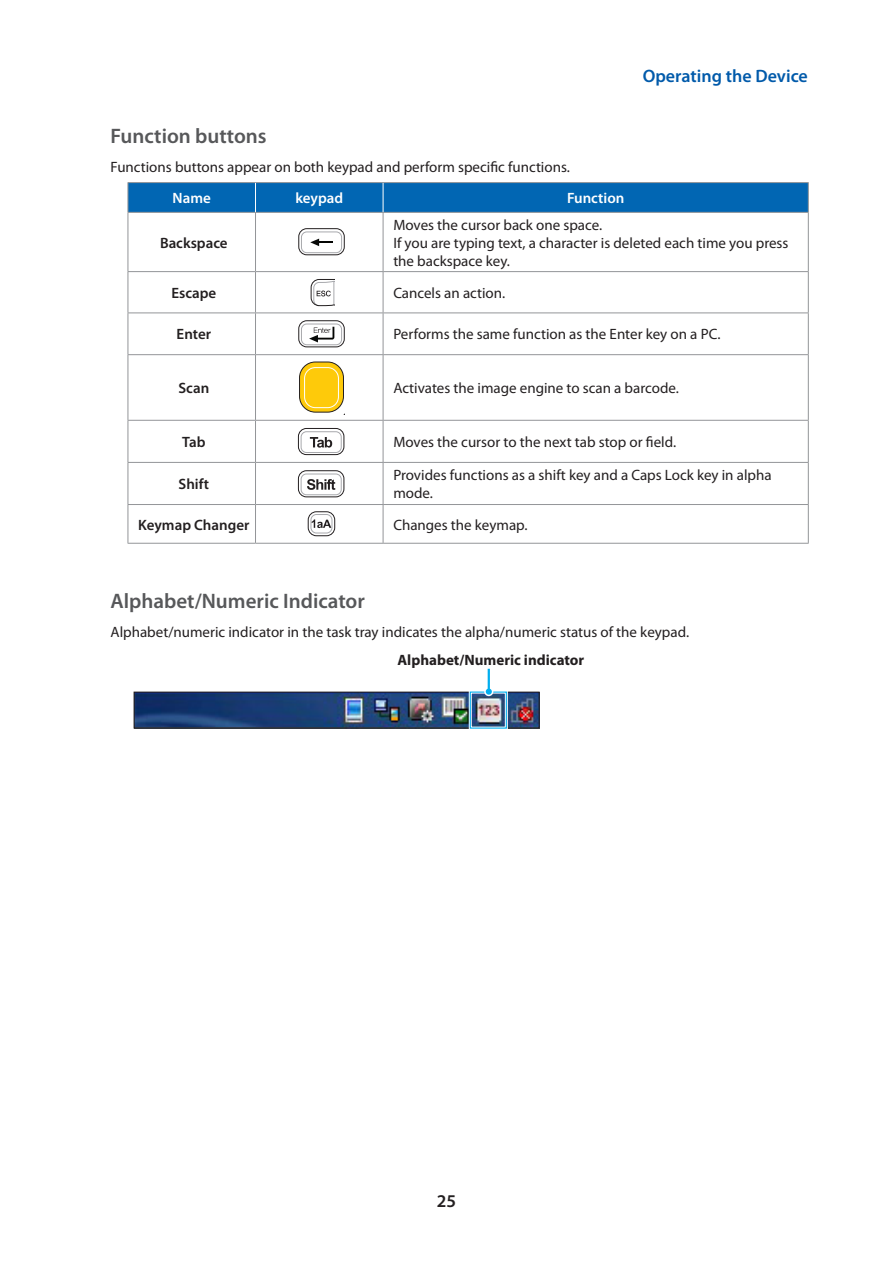
<style>
.page{position:relative;width:893px;height:1263px;background:#fff}
.page>*{position:absolute;margin:0;border:0;box-sizing:border-box;transform-origin:0 0}
.Heading_3{font:600 21px "Myriad Pro";color:#57585a}
.t1{font:600 18px "Myriad Pro";color:#015aaa}
.t2{font:600 18px "Myriad Pro";color:#231f20}
.table_body{font:15px/18px "Myriad Pro";color:#231f20}
.Body{font:15px "Myriad Pro";color:#231f20}
.table_head_2{font:600 15px "Myriad Pro";color:#231f20}
.t3{font:700 15px "Myriad Pro";color:#231f20}
.table_head{font:600 15px "Myriad Pro";color:#fff}
</style>
<div class="page">
<hr style="left:128px;top:182px;width:127px;height:1px;background:#939598">
<hr style="left:255px;top:182px;width:128px;height:1px;background:#939598">
<hr style="left:383px;top:182px;width:426px;height:1px;background:#939598">
<hr style="left:128px;top:212px;width:127px;height:1px;background:#939598">
<hr style="left:128px;top:213px;width:1px;height:58px;background:#939598">
<hr style="left:255px;top:212px;width:128px;height:1px;background:#939598">
<hr style="left:255px;top:213px;width:1px;height:58px;background:#939598">
<hr style="left:383px;top:212px;width:426px;height:1px;background:#939598">
<hr style="left:383px;top:213px;width:1px;height:58px;background:#939598">
<hr style="left:808px;top:213px;width:1px;height:58px;background:#939598">
<hr style="left:128px;top:271px;width:127px;height:1px;background:#939598">
<hr style="left:128px;top:272px;width:1px;height:40px;background:#939598">
<hr style="left:255px;top:271px;width:128px;height:1px;background:#939598">
<hr style="left:255px;top:272px;width:1px;height:40px;background:#939598">
<hr style="left:383px;top:271px;width:426px;height:1px;background:#939598">
<hr style="left:383px;top:272px;width:1px;height:40px;background:#939598">
<hr style="left:808px;top:272px;width:1px;height:40px;background:#939598">
<hr style="left:128px;top:312px;width:127px;height:1px;background:#939598">
<hr style="left:128px;top:313px;width:1px;height:41px;background:#939598">
<hr style="left:255px;top:312px;width:128px;height:1px;background:#939598">
<hr style="left:255px;top:313px;width:1px;height:41px;background:#939598">
<hr style="left:383px;top:312px;width:426px;height:1px;background:#939598">
<hr style="left:383px;top:313px;width:1px;height:41px;background:#939598">
<hr style="left:808px;top:313px;width:1px;height:41px;background:#939598">
<hr style="left:128px;top:354px;width:127px;height:1px;background:#939598">
<hr style="left:128px;top:355px;width:1px;height:65px;background:#939598">
<hr style="left:255px;top:354px;width:128px;height:1px;background:#939598">
<hr style="left:255px;top:355px;width:1px;height:65px;background:#939598">
<hr style="left:383px;top:354px;width:426px;height:1px;background:#939598">
<hr style="left:383px;top:355px;width:1px;height:65px;background:#939598">
<hr style="left:808px;top:355px;width:1px;height:65px;background:#939598">
<hr style="left:128px;top:420px;width:127px;height:1px;background:#939598">
<hr style="left:128px;top:421px;width:1px;height:41px;background:#939598">
<hr style="left:255px;top:420px;width:128px;height:1px;background:#939598">
<hr style="left:255px;top:421px;width:1px;height:41px;background:#939598">
<hr style="left:383px;top:420px;width:426px;height:1px;background:#939598">
<hr style="left:383px;top:421px;width:1px;height:41px;background:#939598">
<hr style="left:808px;top:421px;width:1px;height:41px;background:#939598">
<hr style="left:128px;top:462px;width:127px;height:1px;background:#939598">
<hr style="left:128px;top:463px;width:1px;height:41px;background:#939598">
<hr style="left:255px;top:462px;width:128px;height:1px;background:#939598">
<hr style="left:255px;top:463px;width:1px;height:41px;background:#939598">
<hr style="left:383px;top:462px;width:426px;height:1px;background:#939598">
<hr style="left:383px;top:463px;width:1px;height:41px;background:#939598">
<hr style="left:808px;top:463px;width:1px;height:41px;background:#939598">
<hr style="left:128px;top:504px;width:127px;height:1px;background:#939598">
<hr style="left:128px;top:505px;width:1px;height:38px;background:#939598">
<hr style="left:255px;top:504px;width:128px;height:1px;background:#939598">
<hr style="left:255px;top:505px;width:1px;height:38px;background:#939598">
<hr style="left:383px;top:504px;width:426px;height:1px;background:#939598">
<hr style="left:383px;top:505px;width:1px;height:38px;background:#939598">
<hr style="left:808px;top:505px;width:1px;height:38px;background:#939598">
<hr style="left:128px;top:543px;width:127px;height:1px;background:#939598">
<hr style="left:255px;top:543px;width:128px;height:1px;background:#939598">
<hr style="left:383px;top:543px;width:426px;height:1px;background:#939598">
<svg style="left:128px;top:183px;width:681px;height:29px;background:#0366b2"></svg>
<svg style="left:298px;top:228px;width:47px;height:28px"></svg>
<svg style="left:310px;top:279px;width:24px;height:28px"></svg>
<svg style="left:298px;top:320px;width:47px;height:28px"></svg>
<svg style="left:299px;top:361px;width:46px;height:53px;background:#efc93d"></svg>
<svg style="left:297px;top:428px;width:48px;height:28px"></svg>
<svg style="left:297px;top:470px;width:48px;height:28px"></svg>
<svg style="left:307px;top:511px;width:29px;height:26px"></svg>
<img style="left:136px;top:694px;width:402px;height:33px">
<div style="left:134px;top:692px;width:406px;height:37px;border:1px solid #231f20"></div>
<div style="left:469px;top:691px;width:39px;height:39px;border:3px solid #fff"></div>
<div style="left:470px;top:691px;width:37px;height:38px;border:1px solid #00aeef"></div>
<div style="left:486px;top:669px;width:5px;height:23px;background:#aae4f9"></div>
<div style="left:484px;top:687px;width:9px;height:9px;border:3px solid #fff;border-radius:50%"></div>
<hr style="left:488px;top:669px;width:2px;height:23px;background:#00aeef">
<div style="left:486px;top:688px;width:6px;height:7px;background:#00aeef;border-radius:50%"></div>
<p class="t1" style="left:643px;top:64px;width:167px">Operating the Device</p>
<p class="Heading_3" style="left:111px;top:123px;width:158px">Function buttons</p>
<p class="Body" style="left:111px;top:158px;width:461px">Functions buttons appear on both keypad and perform specific functions.</p>
<p class="table_head" style="left:173px;top:188px;width:40px">Name</p>
<p class="table_head" style="left:295px;top:188px;width:49px">keypad</p>
<p class="table_head" style="left:567px;top:188px;width:59px">Function</p>
<p class="table_head_2" style="left:160px;top:233px;width:69px">Backspace</p>
<p class="table_body" style="left:393px;top:215px;width:210px">Moves the cursor back one space.</p>
<p class="table_body" style="left:393px;top:233px;width:397px">If you are typing text, a character is deleted each time you press the backspace key.</p>
<p class="table_head_2" style="left:171px;top:283px;width:46px">Escape</p>
<p class="table_body" style="left:393px;top:284px;width:113px">Cancels an action.</p>
<p class="table_head_2" style="left:177px;top:325px;width:36px">Enter</p>
<p class="table_body" style="left:393px;top:325px;width:329px">Performs the same function as the Enter key on a PC.</p>
<p class="table_head_2" style="left:178px;top:378px;width:32px">Scan</p>
<p class="table_body" style="left:393px;top:379px;width:287px">Activates the image engine to scan a barcode.</p>
<p class="table_head_2" style="left:182px;top:432px;width:25px">Tab</p>
<p class="table_body" style="left:393px;top:433px;width:284px">Moves the cursor to the next tab stop or field.</p>
<p class="table_head_2" style="left:179px;top:474px;width:32px">Shift</p>
<p class="table_body" style="left:393px;top:466px;width:380px">Provides functions as a shift key and a Caps Lock key in alpha mode.</p>
<p class="table_head_2" style="left:138px;top:515px;width:113px">Keymap Changer</p>
<p class="table_body" style="left:393px;top:515px;width:136px">Changes the keymap.</p>
<p class="Heading_3" style="left:111px;top:588px;width:256px">Alphabet/Numeric Indicator</p>
<p class="Body" style="left:111px;top:623px;width:580px">Alphabet/numeric indicator in the task tray indicates the alpha/numeric status of the keypad.</p>
<p class="t3" style="left:397px;top:650px;width:188px">Alphabet/Numeric indicator</p>
<p class="t2" style="left:437px;top:1190px;width:21px">25</p>
</div>
